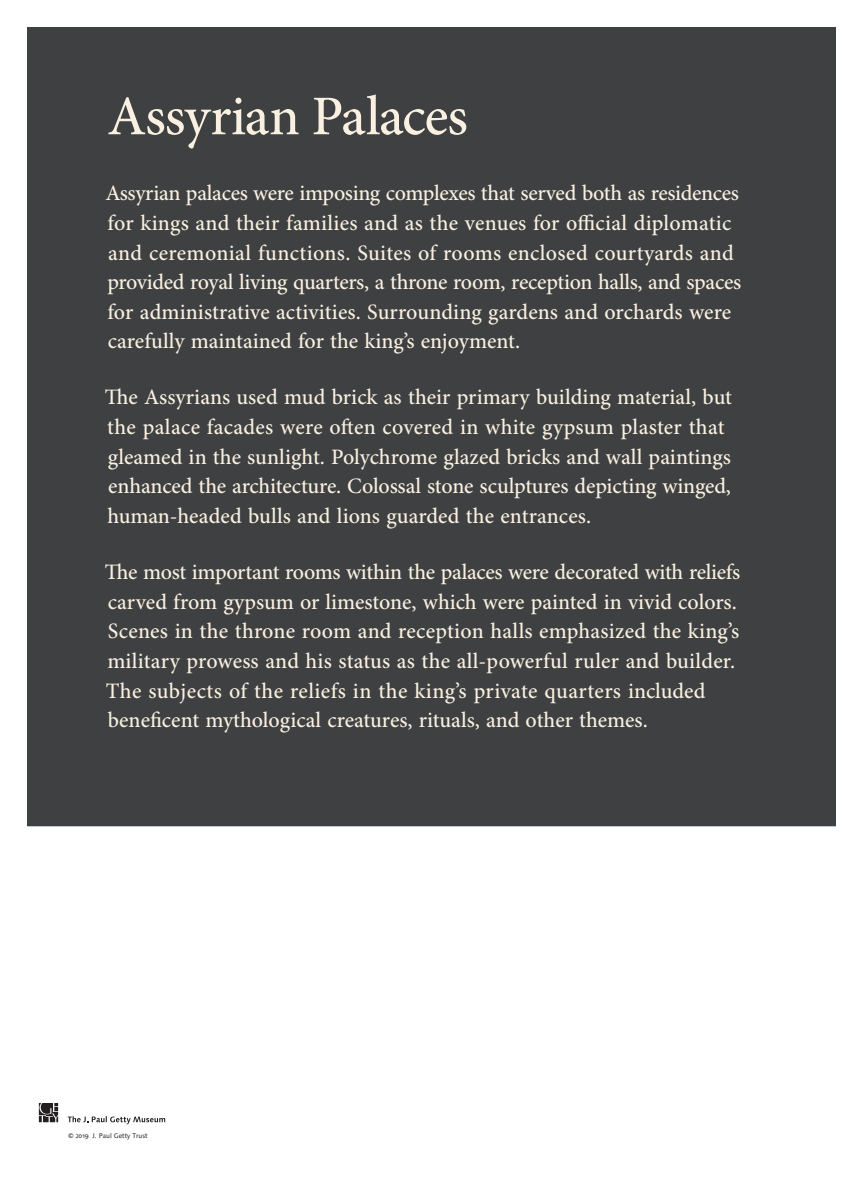
<style>
.page{position:relative;width:864px;height:1188px;background:#fff}
.page>*{position:absolute;margin:0;border:0;box-sizing:border-box;transform-origin:0 0}
.t1{font:500 56.1px "Minion Pro";letter-spacing:-.02em;color:#faf0e1}
.t2{font:500 22.05px/29.6px "Minion Pro";color:#faf0e1}
.t3{font:6.75px "Linotype Syntax Os F";color:#231f20}
</style>
<div class="page">
<div style="left:27px;top:27px;width:809px;height:799px;background:#3e4041"></div>
<svg style="left:68px;top:1116px;width:97px;height:8px"></svg>
<svg style="left:39px;top:1103px;width:19px;height:19px"></svg>
<h1 class="t1" style="left:107px;top:83px;width:362px">Assyrian Palaces</h1>
<p class="t2" style="left:105px;top:179px;width:637px">Assyrian palaces were imposing complexes that served both as residences for kings and their families and as the venues for official diplomatic and ceremonial functions. Suites of rooms enclosed courtyards and provided royal living quarters, a throne room, reception halls, and spaces for administrative activities. Surrounding gardens and orchards were carefully maintained for the king’s enjoyment.</p>
<p class="t2" style="left:105px;top:384px;width:629px">The Assyrians used mud brick as their primary building material, but the palace facades were often covered in white gypsum plaster that gleamed in the sunlight. Polychrome glazed bricks and wall paintings enhanced the architecture. Colossal stone sculptures depicting winged, human-headed bulls and lions guarded the entrances.</p>
<p class="t2" style="left:105px;top:558px;width:637px">The most important rooms within the palaces were decorated with reliefs carved from gypsum or limestone, which were painted in vivid colors.<br>Scenes in the throne room and reception halls emphasized the king’s military prowess and his status as the all-powerful ruler and builder.<br>The subjects of the reliefs in the king’s private quarters included beneficent mythological creatures, rituals, and other themes.</p>
<p class="t3" style="left:68px;top:1132px;width:81px">© 2019 J. Paul Getty Trust</p>
</div>
